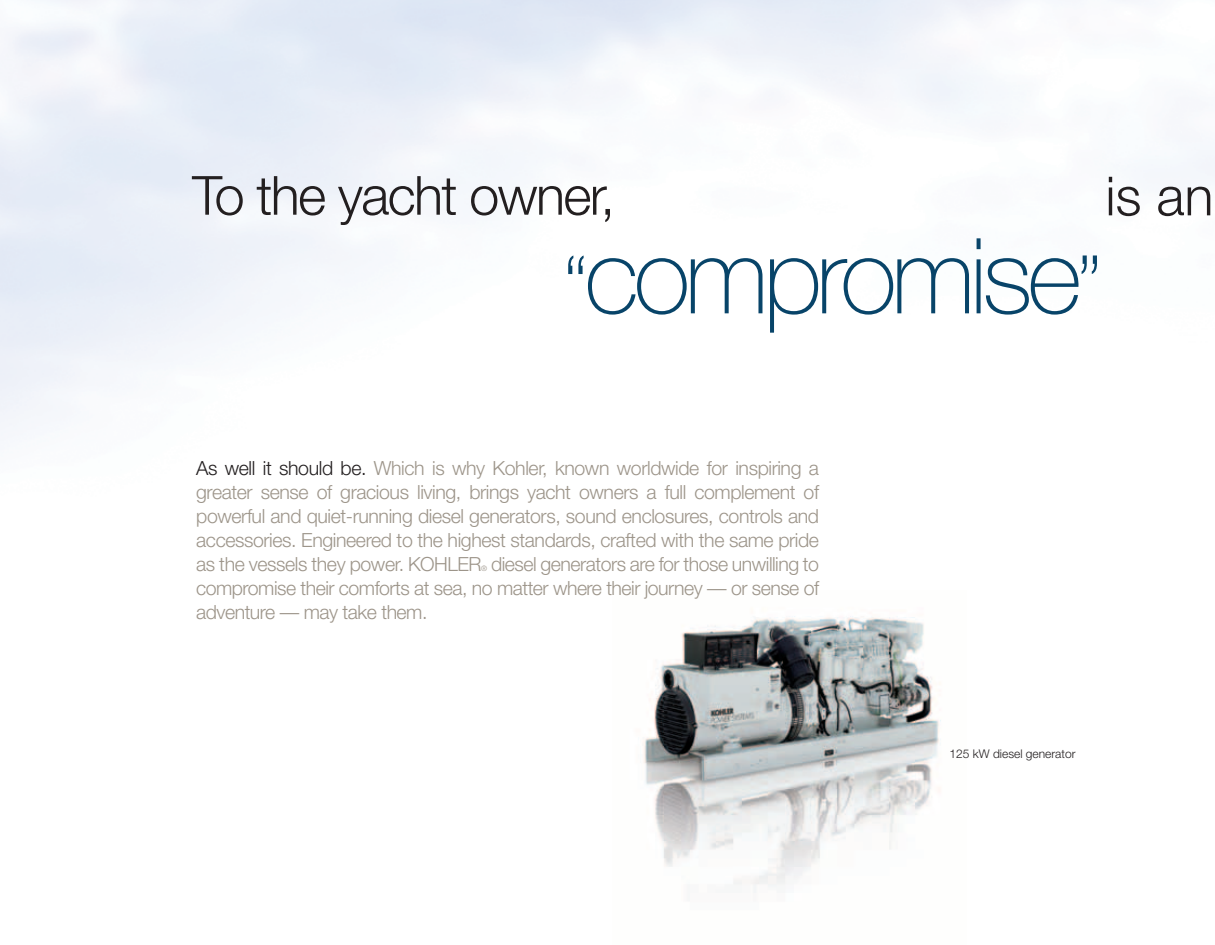
<style>
.page{position:relative;width:1215px;height:945px;background:#fff}
.page>*{position:absolute;margin:0;border:0;box-sizing:border-box;transform-origin:0 0}
.t1{font:100 105px "Helvetica Neue";letter-spacing:-.05em;color:#084469}
.t2{font:300 54px "Helvetica Neue";letter-spacing:-.03em;color:#231f20}
.t3{font:300 19.5px/24px "Helvetica Neue";letter-spacing:-.025em;color:#9d958a;text-align:justify}
.t4{font:300 12px "Helvetica Neue";color:#231f20}
.t5{font:300 7.5px "Helvetica Neue";color:#9d958a}
.s1{font-size:81px}
.s2{color:#231f20}
</style>
<div class="page">
<img style="left:643px;top:607px;width:299px;height:286px">
<h2 class="t2" style="left:192px;top:162px;width:425px">To the yacht owner,</h2>
<h2 class="t2" style="left:1106px;top:163px;width:110px">is an</h2>
<h1 class="t1" style="left:563px;top:216px;width:541px"><span class="s1">“</span>compromise<span class="s1">”</span></h1>
<p class="t3" style="left:196px;top:455px;width:624px"><span class="s2">As well it should be.</span> Which is why Kohler, known worldwide for inspiring a greater sense of gracious living, brings yacht owners a full complement of powerful and quiet-running diesel generators, sound enclosures, controls and accessories. Engineered to the highest standards, crafted with the same pride as the vessels they power. KOHLER</p>
<p class="t3" style="left:196px;top:551px;width:624px;text-indent:295px">diesel generators are for those unwilling to compromise their comforts at sea, no matter where their journey — or sense of adventure — may take them.</p>
<p class="t5" style="left:481px;top:563px;width:7px">®</p>
<p class="t4" style="left:950px;top:746px;width:128px">125 kW diesel generator</p>
</div>
